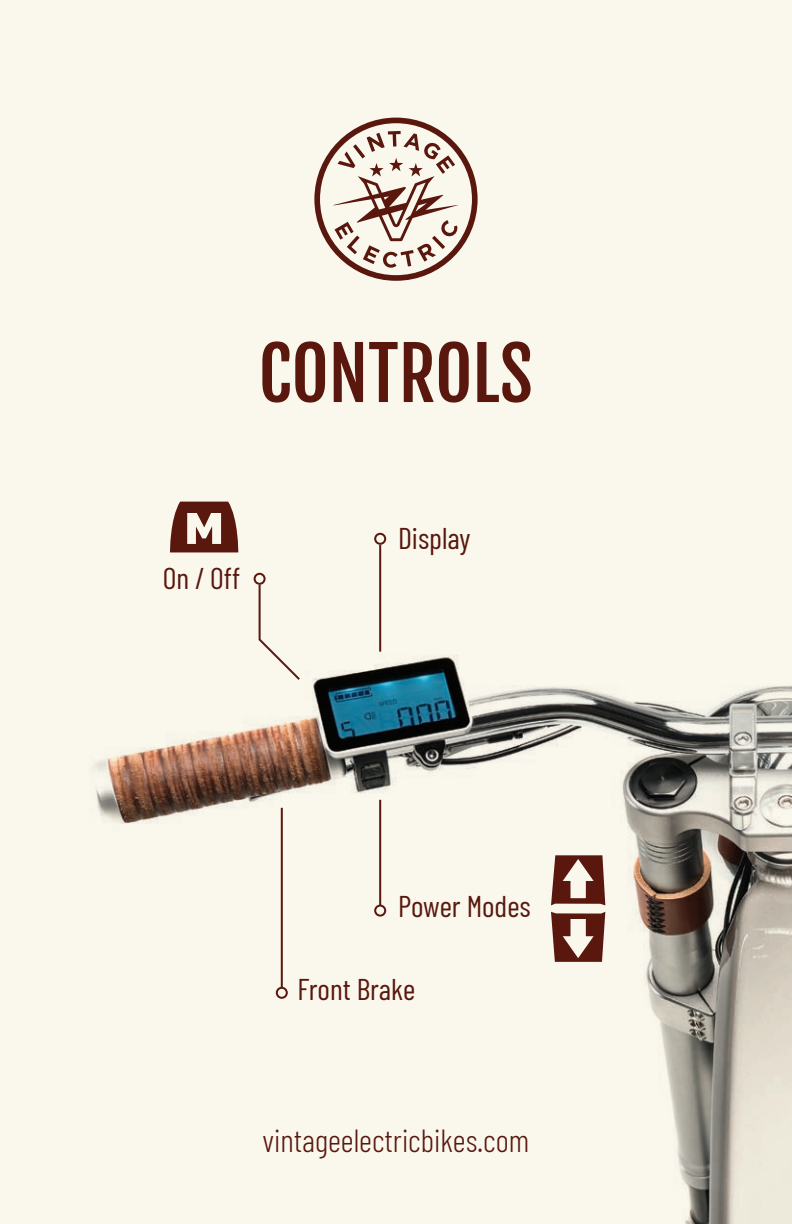
<style>
.page{position:relative;width:792px;height:1224px;background:#faf7ed}
.page>*{position:absolute;margin:0;border:0;box-sizing:border-box;transform-origin:0 0}
.t1{font:72px "Fjalla One";color:#59170d}
.t2{font:300 32px "Barlow Condensed";color:#59170d}
.t3{font:30px "Barlow Condensed";color:#59170d}
</style>
<div class="page">
<img style="left:93px;top:501px;width:699px;height:723px">
<svg style="left:314px;top:118px;width:164px;height:163px"></svg>
<hr style="left:379px;top:545px;width:2px;height:107px;background:#59170d">
<hr style="left:379px;top:800px;width:2px;height:107px;background:#59170d">
<hr style="left:281px;top:808px;width:2px;height:181px;background:#59170d">
<div style="left:375px;top:534px;width:10px;height:10px;background:#faf7ed;border-radius:50%"></div>
<div style="left:374px;top:533px;width:12px;height:12px;border:2px solid #59170d;border-radius:50%"></div>
<div style="left:375px;top:906px;width:10px;height:10px;background:#faf7ed;border-radius:50%"></div>
<div style="left:374px;top:905px;width:12px;height:12px;border:2px solid #59170d;border-radius:50%"></div>
<div style="left:277px;top:988px;width:10px;height:10px;background:#faf7ed;border-radius:50%"></div>
<div style="left:276px;top:987px;width:12px;height:12px;border:2px solid #59170d;border-radius:50%"></div>
<svg style="left:258px;top:583px;width:44px;height:99px"></svg>
<div style="left:255px;top:574px;width:10px;height:10px;background:#faf7ed;border-radius:50%"></div>
<div style="left:254px;top:573px;width:12px;height:12px;border:2px solid #59170d;border-radius:50%"></div>
<svg style="left:170px;top:502px;width:69px;height:50px"></svg>
<svg style="left:551px;top:855px;width:54px;height:50px"></svg>
<svg style="left:551px;top:912px;width:54px;height:50px"></svg>
<p class="t1" style="left:259px;top:329px;width:276px">CONTROLS</p>
<p class="t3" style="left:163px;top:560px;width:79px">On / Off</p>
<p class="t3" style="left:398px;top:520px;width:74px">Display</p>
<p class="t3" style="left:398px;top:888px;width:134px">Power Modes</p>
<p class="t3" style="left:298px;top:971px;width:119px">Front Brake</p>
<p class="t2" style="left:263px;top:1121px;width:268px">vintageelectricbikes.com</p>
</div>
